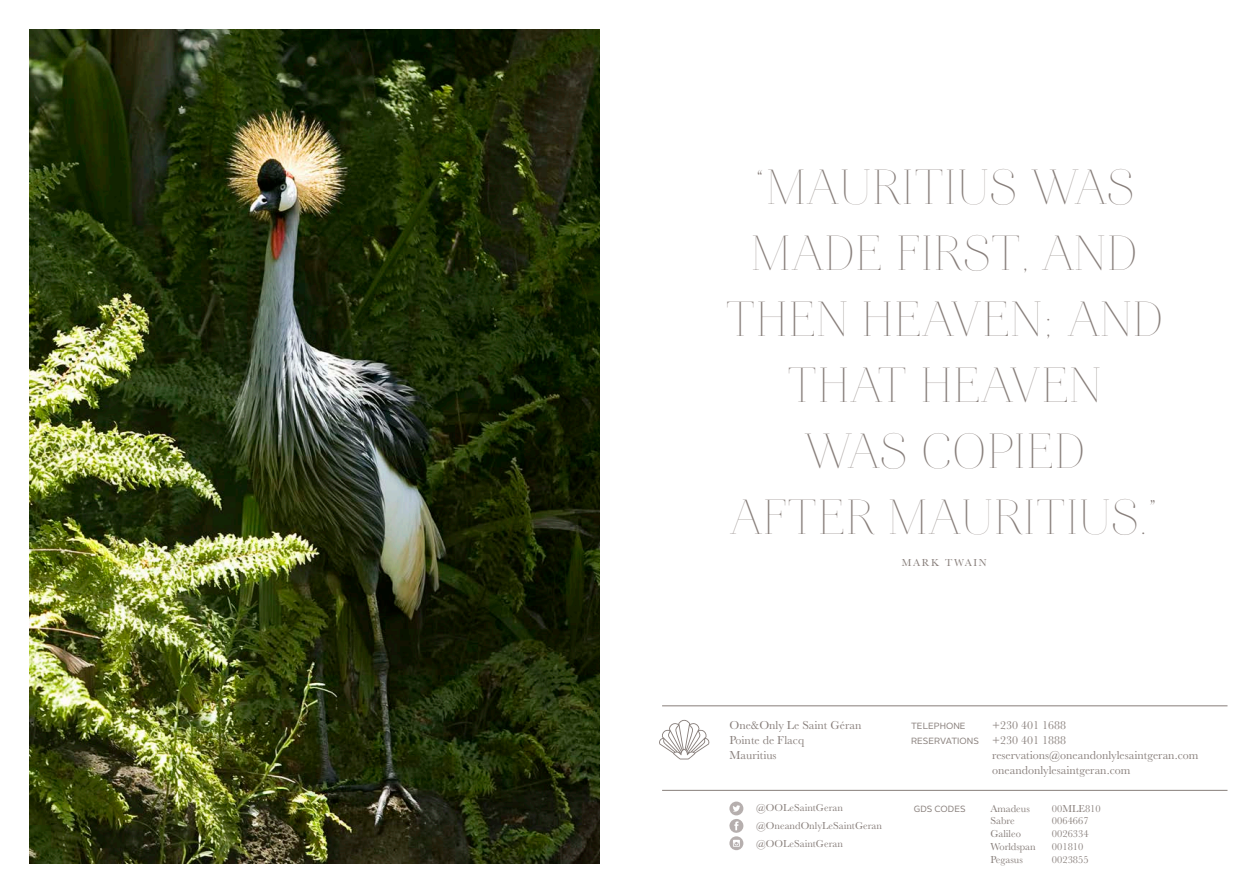
<style>
.page{position:relative;width:1259px;height:893px;background:#fff}
.page>*{position:absolute;margin:0;border:0;box-sizing:border-box;transform-origin:0 0}
.Quote_-_Aire_Light{font:49.5px/66px "Aire Light Pro";letter-spacing:.03em;color:#877e7a;text-align:center}
.t1{font:12px "Baskerville";color:#877e7a}
.Quote_Name{font:10.5px "Baskerville";color:#877e7a}
.Quote_Name-2{font:10.5px "Baskerville";letter-spacing:.15em;color:#877e7a}
.t2{font:9px "Alright Sans";color:#877e7a}
.s1{font-family:"Baskerville";font-size:12px}
</style>
<div class="page">
<img style="left:30px;top:30px;width:570px;height:833px">
<hr style="left:662px;top:705px;width:565px;height:1px;background:#877e7a">
<hr style="left:662px;top:790px;width:565px;height:1px;background:#877e7a">
<svg style="left:659px;top:720px;width:51px;height:39px"></svg>
<svg style="left:729px;top:801px;width:14px;height:49px"></svg>
<p class="Quote_-_Aire_Light" style="left:726px;top:154px;width:438px">“MAURITIUS WAS<br>MADE FIRST, AND<br>THEN HEAVEN; AND<br>THAT HEAVEN<br>WAS COPIED<br>AFTER MAURITIUS.”</p>
<p class="Quote_Name-2" style="left:902px;top:557px;width:86px">MARK TWAIN</p>
<p class="t1" style="left:729px;top:718px;width:133px">One&amp;Only Le Saint Géran</p>
<p class="t1" style="left:729px;top:733px;width:76px">Pointe de Flacq</p>
<p class="t1" style="left:729px;top:748px;width:49px">Mauritius</p>
<p class="Quote_Name" style="left:756px;top:802px;width:88px">@OOLeSaintGeran</p>
<p class="Quote_Name" style="left:756px;top:820px;width:127px">@OneandOnlyLeSaintGeran</p>
<p class="Quote_Name" style="left:756px;top:838px;width:88px">@OOLeSaintGeran</p>
<p class="t2" style="left:911px;top:719px;width:56px">TELEPHONE</p>
<p class="t1" style="left:992px;top:718px;width:76px">+230 401 1688</p>
<p class="t2" style="left:911px;top:734px;width:157px">RESERVATIONS <span class="s1">+230 401 1888</span></p>
<p class="t1" style="left:992px;top:748px;width:208px">reservations@oneandonlylesaintgeran.com</p>
<p class="t1" style="left:992px;top:763px;width:140px">oneandonlylesaintgeran.com</p>
<p class="t2" style="left:914px;top:802px;width:53px">GDS CODES</p>
<p class="Quote_Name" style="left:990px;top:802px;width:41px">Amadeus</p>
<p class="Quote_Name" style="left:1052px;top:802px;width:50px">00MLE810</p>
<p class="Quote_Name" style="left:990px;top:815px;width:26px">Sabre</p>
<p class="Quote_Name" style="left:1052px;top:815px;width:38px">0064667</p>
<p class="Quote_Name" style="left:990px;top:828px;width:32px">Galileo</p>
<p class="Quote_Name" style="left:1052px;top:828px;width:38px">0026334</p>
<p class="Quote_Name" style="left:990px;top:840px;width:47px">Worldspan</p>
<p class="Quote_Name" style="left:1052px;top:840px;width:33px">001810</p>
<p class="Quote_Name" style="left:990px;top:853px;width:34px">Pegasus</p>
<p class="Quote_Name" style="left:1052px;top:853px;width:38px">0023855</p>
</div>
